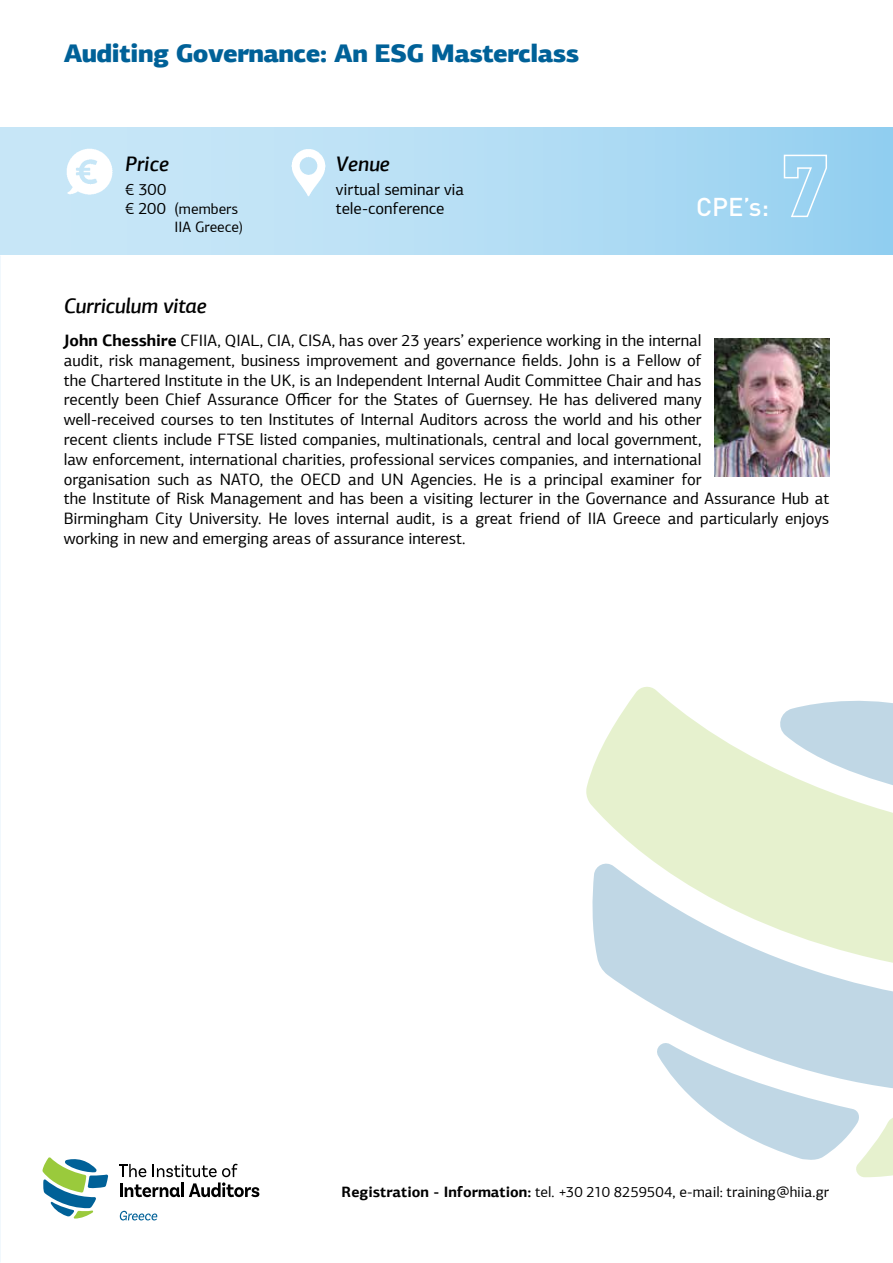
<style>
.page{position:relative;width:893px;height:1263px;background:#fff}
.page>*{position:absolute;margin:0;border:0;box-sizing:border-box;transform-origin:0 0}
.t1{font:900 25.5px "PF Agora Sans Pro";letter-spacing:-.025em;color:#006198}
.t2{font:500 25.5px "DIN Pro";color:#fff}
.t3{font:italic 500 21px "PF Agora Sans Pro";letter-spacing:-.005em;color:#000}
.t4{font:16.5px/19.8px "PF Agora Sans Pro";letter-spacing:-.005em;color:#000}
.t5{font:15px/18px "PF Agora Sans Pro";letter-spacing:-.005em;color:#000}
.s1{font-size:16.5px}
.s2{font-weight:700}
</style>
<div class="page">
<div style="left:0;top:128px;width:893px;height:127px;background:linear-gradient(to right,#d0eaf8,#98d1f1)"></div>
<img style="left:66px;top:149px;width:46px;height:46px">
<img style="left:286px;top:149px;width:46px;height:47px">
<svg style="left:43px;top:1157px;width:65px;height:61px"></svg>
<svg style="left:119px;top:1164px;width:140px;height:33px"></svg>
<svg style="left:120px;top:1211px;width:37px;height:9px"></svg>
<svg style="left:783px;top:154px;width:45px;height:64px;background:#a5d7f2"></svg>
<svg style="left:692px;top:1098px;width:201px;height:80px"></svg>
<svg style="left:586px;top:687px;width:307px;height:173px;fill:#e6f1ce"></svg>
<svg style="left:592px;top:860px;width:301px;height:238px"></svg>
<img style="left:714px;top:338px;width:115px;height:138px">
<h1 class="t1" style="left:64px;top:36px;width:517px">Auditing Governance: An ESG Masterclass</h1>
<p class="t3" style="left:125px;top:150px;width:46px">Price</p>
<p class="t4" style="left:125px;top:179px;width:43px">€ 300</p>
<p class="t5" style="left:175px;top:200px;width:70px;text-indent:-50px"><span class="s1">€ 200 (</span>members<br>IIA Greece)</p>
<p class="t3" style="left:336px;top:150px;width:56px">Venue</p>
<p class="t4" style="left:336px;top:179px;width:130px">virtual seminar via tele-conference</p>
<h1 class="t2" style="left:696px;top:190px;width:75px">CPE’s:</h1>
<p class="t3" style="left:64px;top:293px;width:145px">Curriculum vitae</p>
<p class="t4" style="left:64px;top:330px;width:767px"><span class="s2">John Chesshire</span> CFIIA, QIAL, CIA, CISA, has over 23 years’ experience working in the internal<br>audit, risk management, business improvement and governance fields. John is a Fellow of<br>the Chartered Institute in the UK, is an Independent Internal Audit Committee Chair and has<br>recently been Chief Assurance Officer for the States of Guernsey. He has delivered many<br>well-received courses to ten Institutes of Internal Auditors across the world and his other<br>recent clients include FTSE listed companies, multinationals, central and local government,<br>law enforcement, international charities, professional services companies, and international<br>organisation such as NATO, the OECD and UN Agencies. He is a principal examiner for<br>the Institute of Risk Management and has been a visiting lecturer in the Governance and Assurance Hub at Birmingham City University. He loves internal audit, is a great friend of IIA Greece and particularly enjoys working in new and emerging areas of assurance interest.</p>
<p class="t5" style="left:342px;top:1183px;width:489px"><span class="s2">Registration - Information:</span> tel. +30 210 8259504, e-mail: training@hiia.gr</p>
</div>
